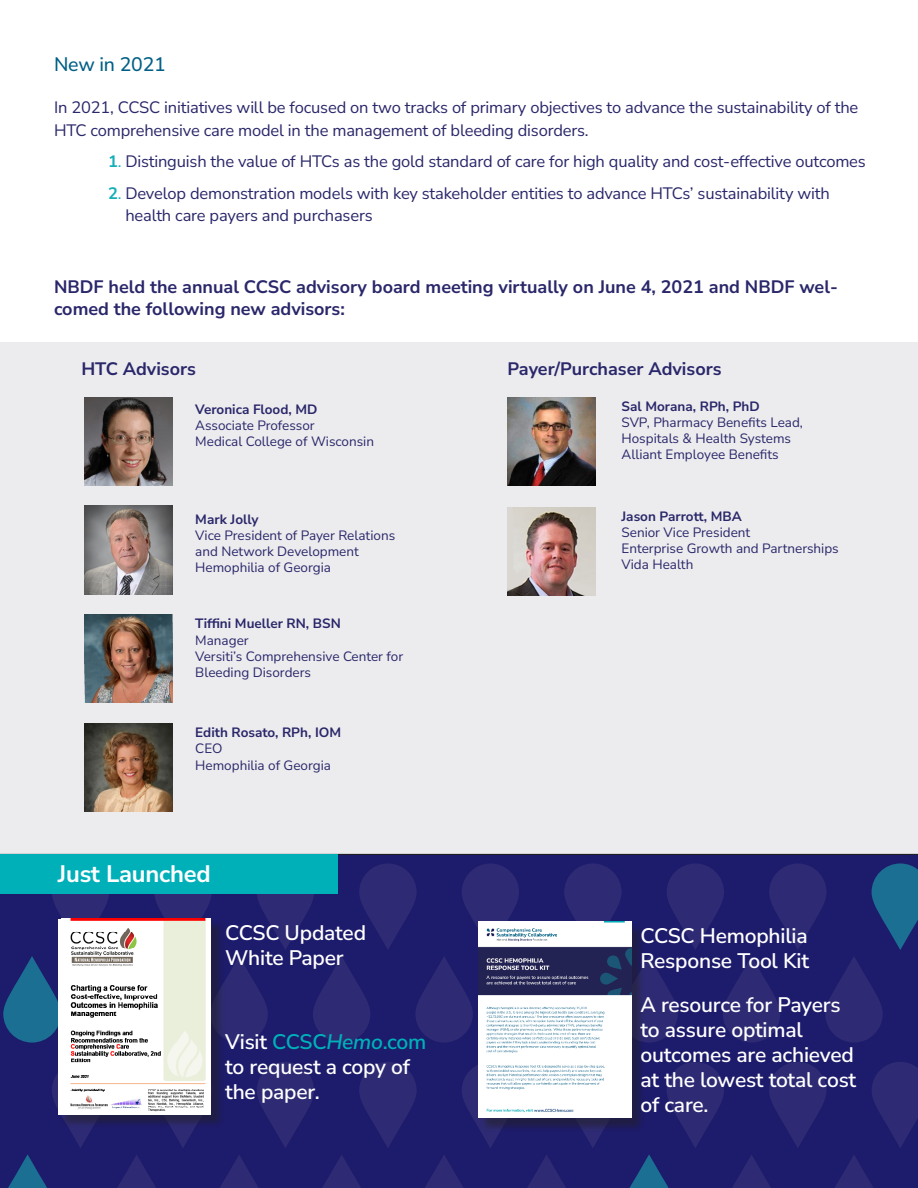
<style>
.page{position:relative;width:918px;height:1188px;background:#fff}
.page>*{position:absolute;margin:0;border:0;box-sizing:border-box;transform-origin:0 0}
.t1{font:700 23.85px "Nunito Sans 12 pt";letter-spacing:-.01em;color:#fff}
.t2{font:600 21px/25.2px "Nunito Sans 12 pt";letter-spacing:-.01em;color:#fff}
.t3{font:500 19.5px "Nunito Sans 12 pt";letter-spacing:-.01em;color:#005f86}
.t4{font:700 18px/22px "Nunito Sans 12 pt";color:#2a276a}
.t5{font:16.5px/22.5px "Nunito Sans 12 pt";letter-spacing:-.01em;color:#2a276a}
.t6{font:13.5px/16.2px "Nunito Sans 12 pt";color:#2a276a}
.t7{font:700 13.5px "Nunito Sans 12 pt";color:#2a276a}
.s1{font-weight:700;color:#16afb9}
.s2{color:#16afb9}
.s3{color:#00b0b9}
.s4{font-style:italic;color:#00b0b9}
.s5{font-weight:700}
</style>
<div class="page">
<div style="left:0;top:342px;width:918px;height:571px;background:#ececee"></div>
<div style="left:0;top:854px;width:918px;height:334px;background:#1d1b6b"></div>
<svg style="left:52px;top:893px;width:57px;height:57px;background:#2e2c72"></svg>
<svg style="left:52px;top:1062px;width:57px;height:86px;background:#211f6d"></svg>
<svg style="left:108px;top:1154px;width:57px;height:34px;background:#22206e"></svg>
<svg style="left:154px;top:893px;width:58px;height:28px;background:#312d71"></svg>
<svg style="left:154px;top:1129px;width:58px;height:19px"></svg>
<svg style="left:225px;top:956px;width:43px;height:87px;background:#282671"></svg>
<svg style="left:210px;top:1154px;width:58px;height:34px;background:#22206d"></svg>
<svg style="left:257px;top:893px;width:57px;height:57px;background:#252671"></svg>
<svg style="left:257px;top:1062px;width:57px;height:86px;background:#272570"></svg>
<svg style="left:313px;top:956px;width:57px;height:87px;background:#272570"></svg>
<svg style="left:313px;top:1154px;width:57px;height:34px;background:#22206e"></svg>
<svg style="left:359px;top:863px;width:58px;height:87px;background:#272570"></svg>
<svg style="left:359px;top:1062px;width:58px;height:86px;background:#272570"></svg>
<svg style="left:415px;top:956px;width:58px;height:87px;background:#272570"></svg>
<svg style="left:415px;top:1154px;width:58px;height:34px;background:#22206d"></svg>
<svg style="left:462px;top:863px;width:57px;height:87px;background:#2b2872"></svg>
<svg style="left:462px;top:1062px;width:57px;height:86px;background:#23216e"></svg>
<svg style="left:518px;top:1154px;width:57px;height:34px;background:#22206e"></svg>
<svg style="left:564px;top:863px;width:58px;height:59px;background:#2c2a74"></svg>
<svg style="left:564px;top:1132px;width:58px;height:16px"></svg>
<svg style="left:645px;top:956px;width:33px;height:87px;background:#282571"></svg>
<svg style="left:620px;top:1154px;width:58px;height:34px;background:#1b3677"></svg>
<svg style="left:667px;top:863px;width:57px;height:87px;background:#272570"></svg>
<svg style="left:667px;top:1062px;width:57px;height:86px;background:#272570"></svg>
<svg style="left:723px;top:956px;width:57px;height:87px;background:#272570"></svg>
<svg style="left:723px;top:1154px;width:57px;height:34px;background:#22206e"></svg>
<svg style="left:769px;top:863px;width:58px;height:87px;background:#272570"></svg>
<svg style="left:769px;top:1062px;width:58px;height:86px;background:#272570"></svg>
<svg style="left:825px;top:956px;width:58px;height:87px;background:#272570"></svg>
<svg style="left:825px;top:1154px;width:58px;height:34px;background:#22206d"></svg>
<svg style="left:872px;top:863px;width:46px;height:87px;background:#1a5586"></svg>
<svg style="left:872px;top:1062px;width:46px;height:86px;background:#292671"></svg>
<svg style="left:3px;top:956px;width:55px;height:87px;background:#1b5184"></svg>
<svg style="left:0;top:1154px;width:56px;height:34px;background:#1b3778"></svg>
<div style="left:0;top:854px;width:338px;height:39px;background:#00b0b9"></div>
<img style="left:85px;top:397px;width:88px;height:88px">
<img style="left:85px;top:506px;width:88px;height:88px">
<img style="left:85px;top:615px;width:88px;height:88px">
<img style="left:85px;top:724px;width:88px;height:88px">
<img style="left:508px;top:397px;width:88px;height:88px">
<img style="left:508px;top:507px;width:88px;height:89px">
<div style="left:480px;top:924px;width:165px;height:208px;background:#231f20;opacity:.5"></div>
<img style="left:478px;top:922px;width:153px;height:196px">
<div style="left:60px;top:921px;width:165px;height:208px;background:#231f20;opacity:.5"></div>
<div style="left:58px;top:919px;width:153px;height:195px;background:#fff"></div>
<img style="left:70px;top:919px;width:136px;height:193px">
<p class="t3" style="left:54px;top:50px;width:113px">New in 2021</p>
<p class="t5" style="left:54px;top:96px;width:806px">In 2021, CCSC initiatives will be focused on two tracks of primary objectives to advance the sustainability of the<br>HTC comprehensive care model in the management of bleeding disorders.</p>
<p class="t5" style="left:108px;top:150px;width:759px"><span class="s1">1</span><span class="s2">.</span> Distinguish the value of HTCs as the gold standard of care for high quality and cost-effective outcomes</p>
<p class="t5" style="left:125px;top:181px;width:706px;text-indent:-17px"><span class="s1">2</span><span class="s2">.</span> Develop demonstration models with key stakeholder entities to advance HTCs’ sustainability with health care payers and purchasers</p>
<p class="t4" style="left:54px;top:275px;width:785px">NBDF held the annual CCSC advisory board meeting virtually on June 4, 2021 and NBDF wel&shy;comed the following new advisors:</p>
<p class="t4" style="left:81px;top:357px;width:116px">HTC Advisors</p>
<p class="t4" style="left:508px;top:357px;width:215px">Payer/Purchaser Advisors</p>
<p class="t7" style="left:195px;top:400px;width:124px">Veronica Flood, MD</p>
<p class="t6" style="left:195px;top:417px;width:121px">Associate Professor</p>
<p class="t6" style="left:195px;top:433px;width:180px">Medical College of Wisconsin</p>
<p class="t7" style="left:622px;top:397px;width:140px">Sal Morana, RPh, PhD</p>
<p class="t6" style="left:622px;top:414px;width:183px">SVP, Pharmacy Benefits Lead,<br>Hospitals &amp; Health Systems</p>
<p class="t6" style="left:622px;top:446px;width:159px">Alliant Employee Benefits</p>
<p class="t7" style="left:195px;top:510px;width:65px">Mark Jolly</p>
<p class="t6" style="left:195px;top:527px;width:201px">Vice President of Payer Relations and Network Development<br>Hemophilia of Georgia</p>
<p class="t7" style="left:195px;top:614px;width:147px">Tiffini Mueller RN, BSN</p>
<p class="t6" style="left:195px;top:631px;width:55px">Manager</p>
<p class="t6" style="left:195px;top:647px;width:209px">Versiti’s Comprehensive Center for<br>Bleeding Disorders</p>
<p class="t7" style="left:195px;top:723px;width:147px">Edith Rosato, RPh, IOM</p>
<p class="t6" style="left:195px;top:740px;width:29px">CEO</p>
<p class="t6" style="left:195px;top:756px;width:137px">Hemophilia of Georgia</p>
<p class="t1" style="left:58px;top:857px;width:154px">Just Launched</p>
<p class="t2" style="left:225px;top:919px;width:142px">CCSC Updated<br>White Paper</p>
<p class="t2" style="left:225px;top:1028px;width:203px">Visit <span class="s3">CCSC</span><span class="s4">Hemo</span><span class="s3">.com </span>to request a copy of the paper.</p>
<p class="t6" style="left:622px;top:507px;width:130px"><span class="s5">Jason Parrott, MBA<br></span>Senior Vice President</p>
<p class="t6" style="left:622px;top:540px;width:219px">Enterprise Growth and Partnerships</p>
<p class="t6" style="left:622px;top:556px;width:73px">Vida Health</p>
<p class="t2" style="left:640px;top:922px;width:170px">CCSC Hemophilia<br>Response Tool Kit</p>
<p class="t2" style="left:640px;top:991px;width:217px">A resource for Payers to assure optimal outcomes are achieved at the lowest total cost of care.</p>
</div>
